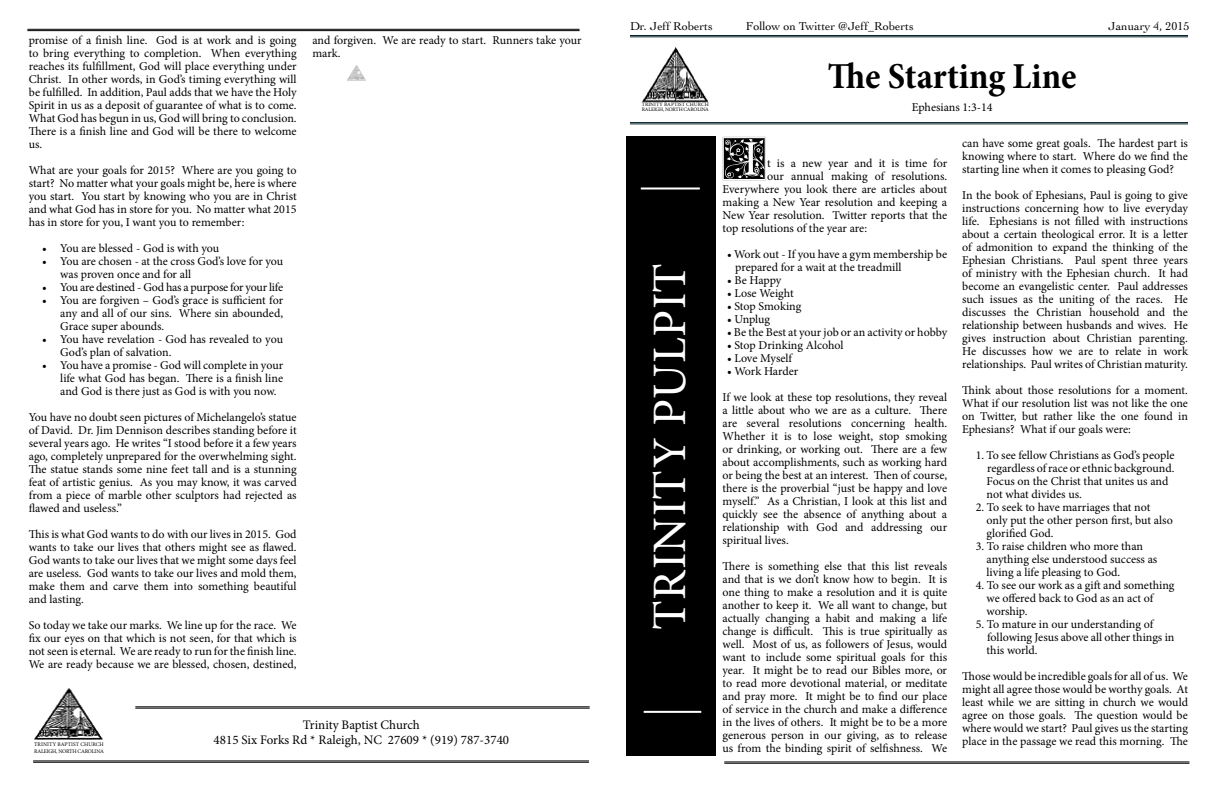
<style>
.page{position:relative;width:1224px;height:792px;background:#fff}
.page>*{position:absolute;margin:0;border:0;box-sizing:border-box;transform-origin:0 0}
.t1{font:60.4px "Anabel";color:#000}
.t2{font:48px "Minion Pro";color:#fff}
.t3{font:700 condensed 37px "Minion Pro";color:#000}
.t4{font:13px "Minion Pro";color:#000}
.t5{font:12px/13px "Minion Pro";letter-spacing:-.005em;color:#000;text-align:justify}
.t6{font:12px "Cochin";color:#000}
.t7{font:5.5px "Minion Pro";letter-spacing:-.025em;color:#000}
.t8{font:5.3px "Minion Pro";letter-spacing:-.025em;color:#000}
</style>
<div class="page">
<hr style="left:630px;top:35px;width:558px;height:1px;background:#062329">
<hr style="left:630px;top:37px;width:558px;height:1px;background:#062329">
<hr style="left:630px;top:122px;width:558px;height:1px;background:#062229">
<hr style="left:630px;top:123px;width:558px;height:1px;background:#062229">
<div style="left:626px;top:137px;width:89px;height:619px;background:#000"></div>
<hr style="left:641px;top:188px;width:59px;height:2px;background:#fff">
<hr style="left:644px;top:711px;width:57px;height:2px;background:#fff">
<hr style="left:33px;top:761px;width:556px;height:1px;background:#000">
<hr style="left:33px;top:762px;width:556px;height:1px;background:#000">
<hr style="left:135px;top:706px;width:455px;height:1px;background:#000">
<hr style="left:135px;top:708px;width:455px;height:1px;background:#000">
<img style="left:34px;top:688px;width:69px;height:52px">
<img style="left:642px;top:47px;width:67px;height:56px">
<hr style="left:27px;top:29px;width:553px;height:1px;background:#000">
<hr style="left:27px;top:30px;width:553px;height:1px;background:#000">
<hr style="left:724px;top:762px;width:465px;height:1px;background:#000">
<hr style="left:724px;top:763px;width:465px;height:1px;background:#000">
<img style="left:347px;top:65px;width:19px;height:16px">
<p class="t5" style="left:29px;top:34px;width:269px">promise of a finish line. God is at work and is going to bring everything to completion. When everything reaches its fulfillment, God will place everything under Christ. In other words, in God’s timing everything will be fulfilled. In addition, Paul adds that we have the Holy Spirit in us as a deposit of guarantee of what is to come.<br>What God has begun in us, God will bring to conclusion.<br>There is a finish line and God will be there to welcome us.</p>
<p class="t5" style="left:29px;top:164px;width:269px">What are your goals for 2015? Where are you going to start? No matter what your goals might be, here is where you start. You start by knowing who you are in Christ and what God has in store for you. No matter what 2015 has in store for you, I want you to remember:</p>
<p class="t5" style="left:42px;top:242px;width:178px">• You are blessed - God is with you</p>
<p class="t5" style="left:60px;top:255px;width:224px;text-indent:-18px">• You are chosen - at the cross God’s love for you was proven once and for all</p>
<p class="t5" style="left:42px;top:281px;width:242px">• You are destined - God has a purpose for your life</p>
<p class="t5" style="left:60px;top:294px;width:224px;text-indent:-18px">• You are forgiven – God’s grace is sufficient for any and all of our sins. Where sin abounded, Grace super abounds.</p>
<p class="t5" style="left:60px;top:333px;width:224px;text-indent:-18px">• You have revelation - God has revealed to you<br>God’s plan of salvation.</p>
<p class="t5" style="left:60px;top:359px;width:224px;text-indent:-18px">• You have a promise - God will complete in your life what God has began. There is a finish line and God is there just as God is with you now.</p>
<p class="t5" style="left:29px;top:411px;width:269px">You have no doubt seen pictures of Michelangelo’s statue of David. Dr. Jim Dennison describes standing before it several years ago. He writes “I stood before it a few years ago, completely unprepared for the overwhelming sight.<br>The statue stands some nine feet tall and is a stunning feat of artistic genius. As you may know, it was carved from a piece of marble other sculptors had rejected as flawed and useless.”</p>
<p class="t5" style="left:29px;top:528px;width:269px">This is what God wants to do with our lives in 2015. God wants to take our lives that others might see as flawed.<br>God wants to take our lives that we might some days feel are useless. God wants to take our lives and mold them, make them and carve them into something beautiful and lasting.</p>
<p class="t5" style="left:29px;top:619px;width:269px">So today we take our marks. We line up for the race. We fix our eyes on that which is not seen, for that which is not seen is eternal. We are ready to run for the finish line.<br>We are ready because we are blessed, chosen, destined,</p>
<p class="t5" style="left:312px;top:34px;width:271px">and forgiven. We are ready to start. Runners take your mark.</p>
<p class="t4" style="left:303px;top:716px;width:118px">Trinity Baptist Church</p>
<p class="t7" style="left:34px;top:741px;width:8px">Trinity</p>
<p class="t7" style="left:58px;top:741px;width:5px">baptist</p>
<p class="t7" style="left:80px;top:741px;width:5px">church</p>
<p class="t4" style="left:214px;top:731px;width:297px">4815 Six Forks Rd * Raleigh, NC 27609 * (919) 787-3740</p>
<p class="t7" style="left:34px;top:748px;width:8px">Raleigh</p>
<p class="t7" style="left:56px;top:748px;width:15px">, north</p>
<p class="t7" style="left:78px;top:748px;width:5px">car</p>
<p class="t7" style="left:88px;top:748px;width:8px">olina</p>
<p class="t6" style="left:630px;top:18px;width:84px">Dr. Jeff Roberts</p>
<p class="t6" style="left:746px;top:18px;width:169px">Follow on Twitter @Jeff_Roberts</p>
<h3 class="t3" style="left:828px;top:51px;width:250px">The Starting Line</h3>
<p class="t8" style="left:642px;top:101px;width:8px">Trinity</p>
<p class="t8" style="left:664px;top:101px;width:4px">baptist</p>
<p class="t8" style="left:686px;top:101px;width:5px">church</p>
<p class="t8" style="left:642px;top:106px;width:8px">Raleigh</p>
<p class="t8" style="left:663px;top:106px;width:14px">, north</p>
<p class="t8" style="left:684px;top:106px;width:5px">car</p>
<p class="t8" style="left:694px;top:106px;width:8px">olina</p>
<p class="t5" style="left:912px;top:101px;width:82px">Ephesians 1:3-14</p>
<p class="t6" style="left:1108px;top:18px;width:83px">January 4, 2015</p>
<h2 class="t2" style="left:638px;top:630px;width:365px;rotate:-90deg">trinity pulpit</h2>
<h1 class="t1" style="left:721px;top:124px;width:47px">I</h1>
<p class="t5" style="left:767px;top:157px;width:181px">t is a new year and it is time for</p>
<p class="t5" style="left:767px;top:170px;width:182px">our annual making of resolutions.</p>
<p class="t5" style="left:723px;top:183px;width:226px">Everywhere you look there are articles about</p>
<p class="t5" style="left:723px;top:196px;width:226px">making a New Year resolution and keeping a</p>
<p class="t5" style="left:723px;top:209px;width:226px">New Year resolution. Twitter reports that the</p>
<p class="t5" style="left:723px;top:222px;width:146px">top resolutions of the year are:</p>
<p class="t5" style="left:735px;top:248px;width:213px;text-indent:-8px">• Work out - If you have a gym membership be prepared for a wait at the treadmill</p>
<p class="t5" style="left:727px;top:274px;width:56px">• Be Happy</p>
<p class="t5" style="left:727px;top:287px;width:68px">• Lose Weight</p>
<p class="t5" style="left:727px;top:300px;width:76px">• Stop Smoking</p>
<p class="t5" style="left:727px;top:313px;width:45px">• Unplug</p>
<p class="t5" style="left:727px;top:326px;width:222px">• Be the Best at your job or an activity or hobby</p>
<p class="t5" style="left:727px;top:339px;width:118px">• Stop Drinking Alcohol</p>
<p class="t5" style="left:727px;top:352px;width:67px">• Love Myself</p>
<p class="t5" style="left:723px;top:358px;width:226px;line-height:26px;text-indent:4px">• Work Harder<br>If we look at these top resolutions, they reveal</p>
<p class="t5" style="left:723px;top:404px;width:226px">a little about who we are as a culture. There are several resolutions concerning health.<br>Whether it is to lose weight, stop smoking or drinking, or working out. There are a few about accomplishments, such as working hard or being the best at an interest. Then of course, there is the proverbial “just be happy and love myself.” As a Christian, I look at this list and quickly see the absence of anything about a relationship with God and addressing our spiritual lives.</p>
<p class="t5" style="left:723px;top:560px;width:226px">There is something else that this list reveals and that is we don’t know how to begin. It is one thing to make a resolution and it is quite another to keep it. We all want to change, but actually changing a habit and making a life change is difficult. This is true spiritually as well. Most of us, as followers of Jesus, would want to include some spiritual goals for this year. It might be to read our Bibles more, or to read more devotional material, or meditate and pray more. It might be to find our place of service in the church and make a difference in the lives of others. It might be to be a more generous person in our giving, as to release us from the binding spirit of selfishness. We</p>
<p class="t5" style="left:962px;top:137px;width:227px">can have some great goals. The hardest part is knowing where to start. Where do we find the starting line when it comes to pleasing God?</p>
<p class="t5" style="left:962px;top:189px;width:227px">In the book of Ephesians, Paul is going to give instructions concerning how to live everyday life. Ephesians is not filled with instructions about a certain theological error. It is a letter of admonition to expand the thinking of the Ephesian Christians. Paul spent three years of ministry with the Ephesian church. It had become an evangelistic center. Paul addresses such issues as the uniting of the races. He discusses the Christian household and the relationship between husbands and wives. He gives instruction about Christian parenting.<br>He discusses how we are to relate in work relationships. Paul writes of Christian maturity.</p>
<p class="t5" style="left:962px;top:383px;width:227px">Think about those resolutions for a moment.<br>What if our resolution list was not like the one on Twitter, but rather like the one found in Ephesians? What if our goals were:</p>
<p class="t5" style="left:987px;top:448px;width:189px;text-align:left;text-indent:-11px">1. To see fellow Christians as God’s people regardless of race or ethnic background.<br>Focus on the Christ that unites us and not what divides us.</p>
<p class="t5" style="left:987px;top:500px;width:188px;text-align:left;text-indent:-11px">2. To seek to have marriages that not only put the other person first, but also glorified God.</p>
<p class="t5" style="left:987px;top:539px;width:172px;text-align:left;text-indent:-11px">3. To raise children who more than anything else understood success as living a life pleasing to God.</p>
<p class="t5" style="left:987px;top:578px;width:189px;text-align:left;text-indent:-11px">4. To see our work as a gift and something we offered back to God as an act of worship.</p>
<p class="t5" style="left:987px;top:617px;width:189px;text-align:left;text-indent:-11px">5. To mature in our understanding of following Jesus above all other things in this world.</p>
<p class="t5" style="left:962px;top:669px;width:227px">Those would be incredible goals for all of us. We might all agree those would be worthy goals. At least while we are sitting in church we would agree on those goals. The question would be where would we start? Paul gives us the starting place in the passage we read this morning. The</p>
</div>
